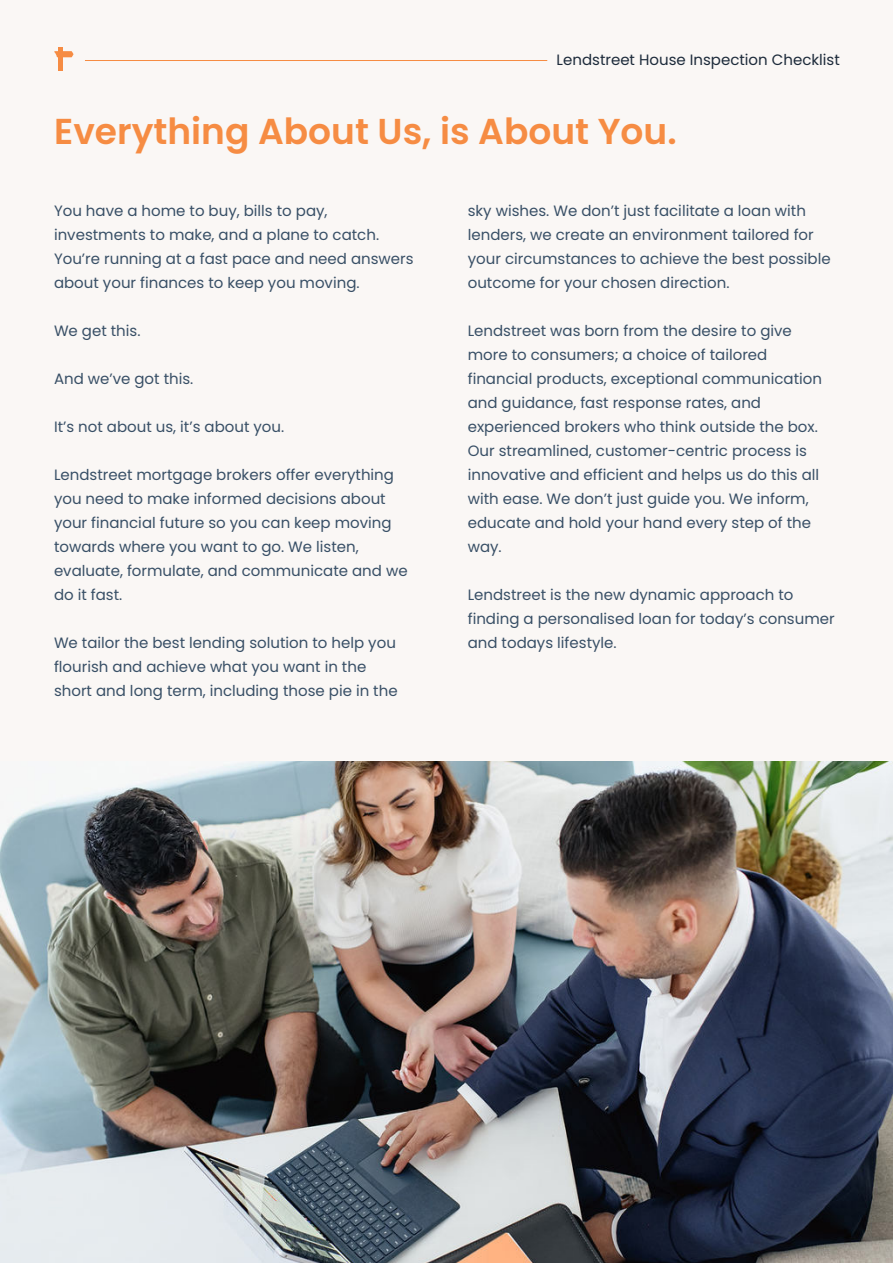
<style>
.page{position:relative;width:893px;height:1263px;background:#faf7f5}
.page>*{position:absolute;margin:0;border:0;box-sizing:border-box;transform-origin:0 0}
.t1{font:600 36px "Poppins";color:#f68c43}
.t2{font:15px/24px "Poppins";color:#384f66}
.t3{font:15px "Poppins";color:#1c2a3a}
</style>
<div class="page">
<hr style="left:85px;top:60px;width:462px;height:1px;background:#f68c43">
<hr style="left:59px;top:47px;width:4px;height:23px;background:#f68c43">
<svg style="left:54px;top:51px;width:19px;height:6px"></svg>
<img style="left:0;top:761px;width:893px;height:502px">
<svg style="left:713px;top:1193px;width:9px;height:16px"></svg>
<svg style="left:735px;top:1194px;width:15px;height:14px"></svg>
<svg style="left:762px;top:1192px;width:15px;height:15px"></svg>
<svg style="left:789px;top:1194px;width:17px;height:14px"></svg>
<svg style="left:819px;top:1195px;width:18px;height:12px"></svg>
<p class="t3" style="left:557px;top:51px;width:285px">Lendstreet House Inspection Checklist</p>
<h1 class="t1" style="left:54px;top:110px;width:624px">Everything About Us, is About You.</h1>
<p class="t2" style="left:54px;top:198px;width:361px">You have a home to buy, bills to pay, investments to make, and a plane to catch.<br>You’re running at a fast pace and need answers about your finances to keep you moving.</p>
<p class="t2" style="left:54px;top:318px;width:88px">We get this.</p>
<p class="t2" style="left:54px;top:366px;width:141px">And we’ve got this.</p>
<p class="t2" style="left:54px;top:414px;width:232px">It’s not about us, it’s about you.</p>
<p class="t2" style="left:54px;top:462px;width:355px">Lendstreet mortgage brokers offer everything you need to make informed decisions about your financial future so you can keep moving towards where you want to go. We listen, evaluate, formulate, and communicate and we do it fast.</p>
<p class="t2" style="left:54px;top:630px;width:345px">We tailor the best lending solution to help you flourish and achieve what you want in the short and long term, including those pie in the</p>
<p class="t2" style="left:468px;top:198px;width:365px">sky wishes. We don’t just facilitate a loan with lenders, we create an environment tailored for your circumstances to achieve the best possible outcome for your chosen direction.</p>
<p class="t2" style="left:468px;top:318px;width:356px">Lendstreet was born from the desire to give more to consumers; a choice of tailored financial products, exceptional communication and guidance, fast response rates, and experienced brokers who think outside the box.<br>Our streamlined, customer-centric process is innovative and efficient and helps us do this all with ease. We don’t just guide you. We inform, educate and hold your hand every step of the way.</p>
<p class="t2" style="left:468px;top:582px;width:368px">Lendstreet is the new dynamic approach to finding a personalised loan for today’s consumer and todays lifestyle.</p>
</div>
